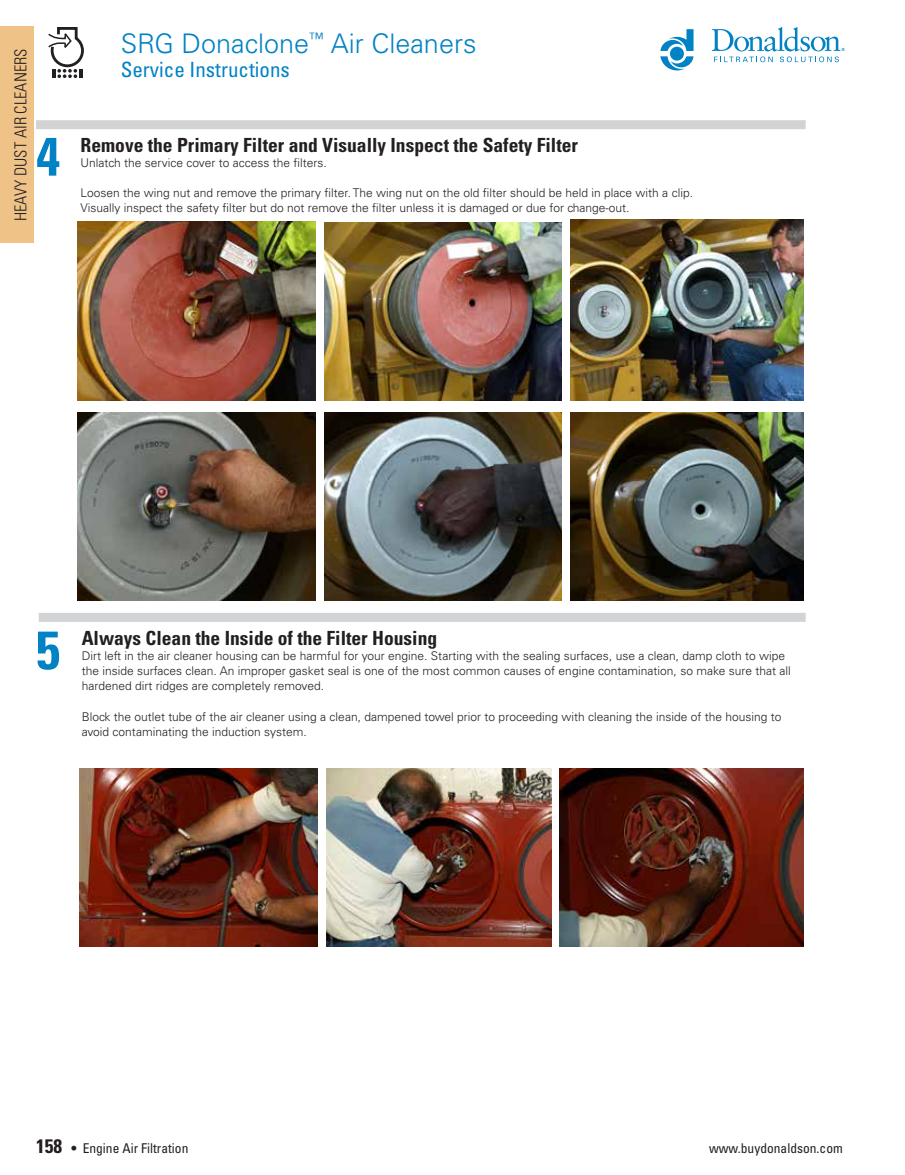
<style>
.page{position:relative;width:905px;height:1175px;background:#fff}
.page>*{position:absolute;margin:0;border:0;box-sizing:border-box;transform-origin:0 0}
.t1{font:700 condensed 54px "Univers LT Std";color:#0082c4}
.t2{font:300 27px "Univers LT Std";color:#0082c4}
.t3{font:condensed 21px "Univers LT Std";color:#0082c4}
.t4{font:700 condensed 19.5px "Univers LT Std";color:#231f20}
.t5{font:300 condensed 16.5px "Univers LT Std";color:#231f20}
.t6{font:condensed 13.5px "Univers LT Std";color:#231f20}
.t7{font:300 12px/15px "Univers LT Std";color:#231f20}
.s1{font-weight:700;font-size:19.5px}
.s2{font-weight:700}
</style>
<div class="page">
<svg style="left:660px;top:29px;width:33px;height:41px"></svg>
<svg style="left:711px;top:27px;width:133px;height:35px"></svg>
<div style="left:0;top:27px;width:33px;height:216px;background:#efc288"></div>
<svg style="left:48px;top:27px;width:36px;height:51px"></svg>
<div style="left:39px;top:613px;width:766px;height:9px;background:#d1d3d4"></div>
<div style="left:36px;top:120px;width:769px;height:9px;background:#d1d3d4"></div>
<img style="left:324px;top:222px;width:237px;height:179px">
<img style="left:570px;top:220px;width:233px;height:181px">
<img style="left:77px;top:412px;width:239px;height:188px">
<img style="left:324px;top:412px;width:237px;height:188px">
<img style="left:570px;top:412px;width:233px;height:188px">
<img style="left:77px;top:222px;width:239px;height:179px">
<img style="left:79px;top:768px;width:238px;height:178px">
<img style="left:326px;top:768px;width:225px;height:178px">
<img style="left:560px;top:768px;width:243px;height:178px">
<h3 class="t5" style="left:11px;top:221px;width:174px;rotate:-90deg">HEAVY DUST AIR CLEANERS</h3>
<h1 class="t1" style="left:36px;top:123px;width:25px">4</h1>
<h2 class="t2" style="left:121px;top:27px;width:357px">SRG Donaclone<sup>™</sup> Air Cleaners</h2>
<h3 class="t3" style="left:121px;top:56px;width:171px">Service Instructions</h3>
<h3 class="t4" style="left:81px;top:133px;width:499px">Remove the Primary Filter and Visually Inspect the Safety Filter</h3>
<p class="t7" style="left:81px;top:156px;width:248px">Unlatch the service cover to access the filters.</p>
<p class="t7" style="left:81px;top:186px;width:614px">Loosen the wing nut and remove the primary filter. The wing nut on the old filter should be held in place with a clip.<br>Visually inspect the safety filter but do not remove the filter unless it is damaged or due for change-out.</p>
<h1 class="t1" style="left:36px;top:617px;width:25px">5</h1>
<h3 class="t4" style="left:82px;top:626px;width:357px">Always Clean the Inside of the Filter Housing</h3>
<p class="t7" style="left:82px;top:648px;width:710px">Dirt left in the air cleaner housing can be harmful for your engine. Starting with the sealing surfaces, use a clean, damp cloth to wipe the inside surfaces clean. An improper gasket seal is one of the most common causes of engine contamination, so make sure that all hardened dirt ridges are completely removed.</p>
<p class="t7" style="left:82px;top:708px;width:701px">Block the outlet tube of the air cleaner using a clean, dampened towel prior to proceeding with cleaning the inside of the housing to avoid contaminating the induction system.</p>
<p class="t6" style="left:36px;top:1139px;width:154px"><span class="s1">158</span> <span class="s2">•</span> Engine Air Filtration</p>
<p class="t6" style="left:709px;top:1139px;width:135px">www.buydonaldson.com</p>
</div>
